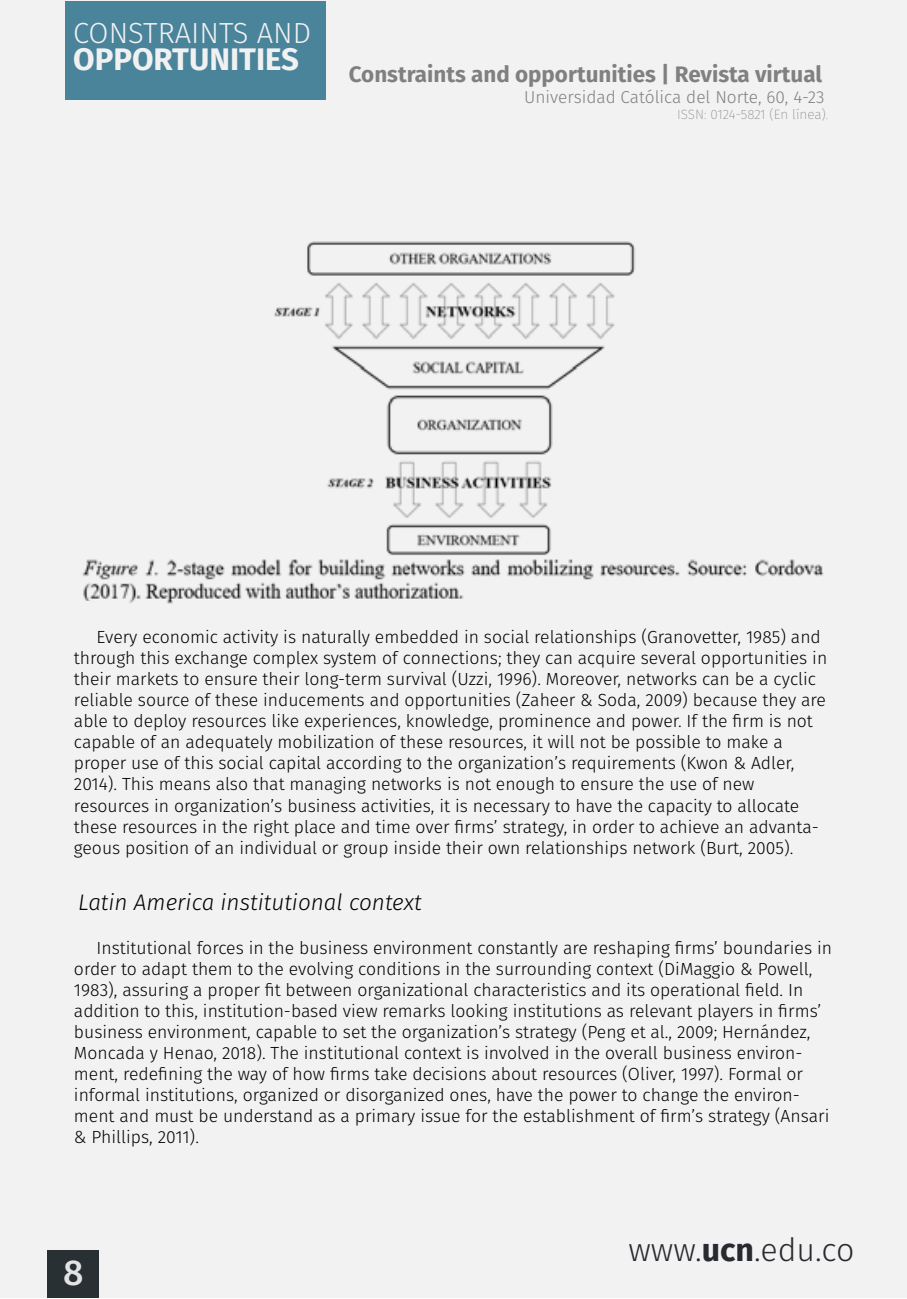
<style>
.page{position:relative;width:907px;height:1299px;background:#fff}
.page>*{position:absolute;margin:0;border:0;box-sizing:border-box;transform-origin:0 0}
.t1{font:500 36px "Fira Sans";color:#e3e3e3}
.t2{font:300 32.18px "Fira Sans";color:#282a2f}
.t3{font:700 31.28px "Fira Sans";color:#f1f1f1}
.t4{font:300 29.03px "Fira Sans";color:#f1f1f1}
.t5{font:italic 300 22.5px "Fira Sans";color:#000}
.t6{font:700 22.28px "Fira Sans";color:#808080}
.t7{font:300 17.55px/21.2px "Fira Sans";color:#000}
.t8{font:300 17.32px "Fira Sans";color:#808080}
.t9{font:200 13.5px "Fira Sans";letter-spacing:-.005em;color:#808080}
.s1{font-weight:700}
</style>
<div class="page">
<div style="left:0;top:0;width:907px;height:1297px;background:#f2f2f2"></div>
<div style="left:47px;top:1250px;width:52px;height:47px;background:#293033"></div>
<div style="left:66px;top:1px;width:260px;height:98px;background:#49849b"></div>
<img style="left:82px;top:241px;width:742px;height:363px">
<div style="left:77px;top:601px;width:14px;height:13px;background:#f2f2f2"></div>
<h3 class="t4" style="left:73px;top:12px;width:240px">CONSTRAINTS AND</h3>
<h3 class="t3" style="left:73px;top:33px;width:227px">OPPORTUNITIES</h3>
<p class="t6" style="left:349px;top:56px;width:474px">Constraints and opportunities | Revista virtual</p>
<p class="t9" style="left:677px;top:105px;width:153px">ISSN: 0124-5821 (En línea).</p>
<p class="t8" style="left:524px;top:85px;width:302px">Universidad Católica del Norte, 60, 4-23</p>
<p class="t7" style="left:74px;top:626px;width:755px;text-indent:22px">Every economic activity is naturally embedded in social relationships (Granovetter, 1985) and through this exchange complex system of connections; they can acquire several opportunities in their markets to ensure their long-term survival (Uzzi, 1996). Moreover, networks can be a cyclic reliable source of these inducements and opportunities (Zaheer &amp; Soda, 2009) because they are able to deploy resources like experiences, knowledge, prominence and power. If the firm is not capable of an adequately mobilization of these resources, it will not be possible to make a proper use of this social capital according to the organization’s requirements (Kwon &amp; Adler, 2014). This means also that managing networks is not enough to ensure the use of new resources in organization’s business activities, it is necessary to have the capacity to allocate these resources in the right place and time over firms’ strategy, in order to achieve an advanta&shy;geous position of an individual or group inside their own relationships network (Burt, 2005).</p>
<p class="t5" style="left:78px;top:886px;width:345px">Latin America institutional context</p>
<p class="t7" style="left:74px;top:937px;width:759px;text-indent:22px">Institutional forces in the business environment constantly are reshaping firms’ boundaries in order to adapt them to the evolving conditions in the surrounding context (DiMaggio &amp; Powell, 1983), assuring a proper fit between organizational characteristics and its operational field. In addition to this, institution-based view remarks looking institutions as relevant players in firms’ business environment, capable to set the organization’s strategy (Peng et al., 2009; Hernández, Moncada y Henao, 2018). The institutional context is involved in the overall business environ&shy;ment, redefining the way of how firms take decisions about resources (Oliver, 1997). Formal or informal institutions, organized or disorganized ones, have the power to change the environ&shy;ment and must be understand as a primary issue for the establishment of firm’s strategy (Ansari &amp; Phillips, 2011).</p>
<h1 class="t1" style="left:63px;top:1243px;width:22px">8</h1>
<h2 class="t2" style="left:628px;top:1227px;width:227px">www.<span class="s1">ucn</span>.edu.co</h2>
</div>
